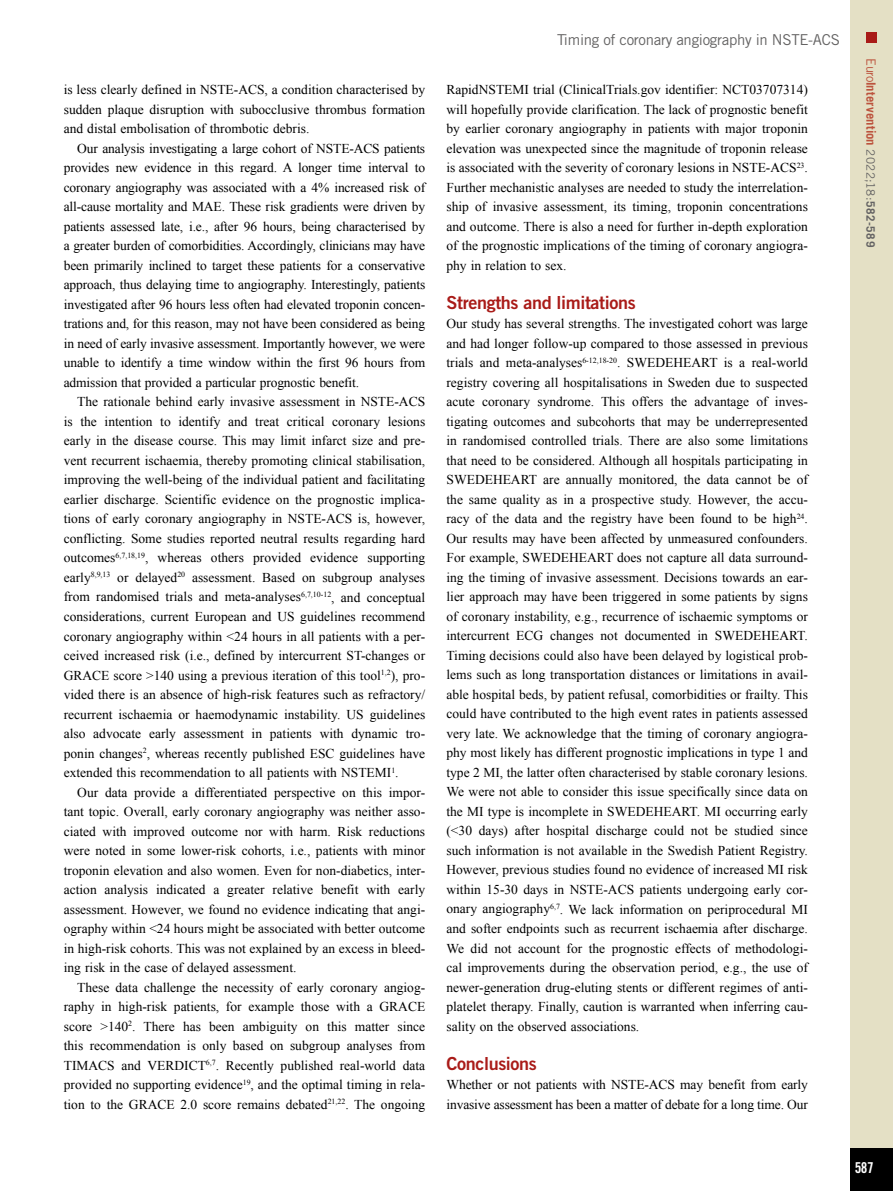
<style>
.page{position:relative;width:893px;height:1191px;background:#fff}
.page>*{position:absolute;margin:0;border:0;box-sizing:border-box;transform-origin:0 0}
.t1{font:18px "Trade Gothic LT Std Bd 2";letter-spacing:-.02em;color:#a91b18}
.t2{font:15px "Trade Gothic LT Std";letter-spacing:-.02em;color:#646363}
.t3{font:15px "Trade Gothic LT Std Bd Cn 20";color:#fff}
.t4{font:13.5px/19.5px "Times New Roman";color:#000;text-align:justify}
.t5{font:700 12.75px "Trade Gothic LT Std";letter-spacing:.005em;color:#bc533d}
.s1{font-weight:400}
.s2{font-weight:400;font-size:11.7px;color:#646363}
.s3{font-size:11.7px;color:#646363}
</style>
<div class="page">
<div style="left:850px;top:0;width:43px;height:1191px;background:#e4e0c5"></div>
<div style="left:850px;top:1148px;width:43px;height:43px;background:#000"></div>
<div style="left:866px;top:32px;width:11px;height:10px;background:#a91b18"></div>
<p class="t4" style="left:64px;top:80px;width:363px">is less clearly defined in NSTE-ACS, a condition characterised by sudden plaque disruption with subocclusive thrombus formation and distal embolisation of thrombotic debris.</p>
<p class="t4" style="left:64px;top:138px;width:363px;text-indent:14px">Our analysis investigating a large cohort of NSTE-ACS patients provides new evidence in this regard. A longer time interval to coronary angiography was associated with a 4% increased risk of all-cause mortality and MAE. These risk gradients were driven by patients assessed late, i.e., after 96 hours, being characterised by a greater burden of comorbidities. Accordingly, clinicians may have been primarily inclined to target these patients for a conservative approach, thus delaying time to angiography. Interestingly, patients investigated after 96 hours less often had elevated troponin concen&shy;trations and, for this reason, may not have been considered as being in need of early invasive assessment. Importantly however, we were unable to identify a time window within the first 96 hours from admission that provided a particular prognostic benefit.</p>
<p class="t4" style="left:64px;top:392px;width:363px;text-indent:14px">The rationale behind early invasive assessment in NSTE-ACS is the intention to identify and treat critical coronary lesions early in the disease course. This may limit infarct size and pre&shy;vent recurrent ischaemia, thereby promoting clinical stabilisation, improving the well-being of the individual patient and facilitating earlier discharge. Scientific evidence on the prognostic implica&shy;tions of early coronary angiography in NSTE-ACS is, however, conflicting. Some studies reported neutral results regarding hard outcomes<sup>6,7,18,19</sup>, whereas others provided evidence supporting early<sup>8,9,13</sup> or delayed<sup>20</sup> assessment. Based on subgroup analyses from randomised trials and meta-analyses<sup>6,7,10-12</sup>, and conceptual considerations, current European and US guidelines recommend coronary angiography within &lt;24 hours in all patients with a per&shy;ceived increased risk (i.e., defined by intercurrent ST-changes or GRACE score &gt;140 using a previous iteration of this tool<sup>1,2</sup>), pro&shy;vided there is an absence of high-risk features such as refractory/ recurrent ischaemia or haemodynamic instability. US guidelines also advocate early assessment in patients with dynamic tro&shy;ponin changes<sup>2</sup>, whereas recently published ESC guidelines have extended this recommendation to all patients with NSTEMI<sup>1</sup>.</p>
<p class="t4" style="left:64px;top:782px;width:363px;text-indent:14px">Our data provide a differentiated perspective on this impor&shy;tant topic. Overall, early coronary angiography was neither asso&shy;ciated with improved outcome nor with harm. Risk reductions were noted in some lower-risk cohorts, i.e., patients with minor troponin elevation and also women. Even for non-diabetics, inter&shy;action analysis indicated a greater relative benefit with early assessment. However, we found no evidence indicating that angi&shy;ography within &lt;24 hours might be associated with better outcome in high-risk cohorts. This was not explained by an excess in bleed&shy;ing risk in the case of delayed assessment.</p>
<p class="t4" style="left:64px;top:977px;width:363px;text-indent:14px">These data challenge the necessity of early coronary angiog&shy;raphy in high-risk patients, for example those with a GRACE score &gt;140<sup>2</sup>. There has been ambiguity on this matter since this recommendation is only based on subgroup analyses from TIMACS and VERDICT<sup>6,7</sup>. Recently published real-world data provided no supporting evidence<sup>19</sup>, and the optimal timing in rela&shy;tion to the GRACE 2.0 score remains debated<sup>21,22</sup>. The ongoing</p>
<p class="t2" style="left:557px;top:30px;width:284px">Timing of coronary angiography in NSTE-ACS</p>
<p class="t4" style="left:446px;top:80px;width:363px">RapidNSTEMI trial (ClinicalTrials.gov identifier: NCT03707314) will hopefully provide clarification. The lack of prognostic benefit by earlier coronary angiography in patients with major troponin elevation was unexpected since the magnitude of troponin release is associated with the severity of coronary lesions in NSTE-ACS<sup>23</sup>.<br>Further mechanistic analyses are needed to study the interrelation&shy;ship of invasive assessment, its timing, troponin concentrations and outcome. There is also a need for further in-depth exploration of the prognostic implications of the timing of coronary angiogra&shy;phy in relation to sex.</p>
<h1 class="t1" style="left:446px;top:291px;width:191px">Strengths and limitations</h1>
<p class="t4" style="left:446px;top:314px;width:363px">Our study has several strengths. The investigated cohort was large and had longer follow-up compared to those assessed in previous trials and meta-analyses<sup>6-12,18-20</sup>. SWEDEHEART is a real-world registry covering all hospitalisations in Sweden due to suspected acute coronary syndrome. This offers the advantage of inves&shy;tigating outcomes and subcohorts that may be underrepresented in randomised controlled trials. There are also some limitations that need to be considered. Although all hospitals participating in SWEDEHEART are annually monitored, the data cannot be of the same quality as in a prospective study. However, the accu&shy;racy of the data and the registry have been found to be high<sup>24</sup>.<br>Our results may have been affected by unmeasured confounders.<br>For example, SWEDEHEART does not capture all data surround&shy;ing the timing of invasive assessment. Decisions towards an ear&shy;lier approach may have been triggered in some patients by signs of coronary instability, e.g., recurrence of ischaemic symptoms or intercurrent ECG changes not documented in SWEDEHEART.<br>Timing decisions could also have been delayed by logistical prob&shy;lems such as long transportation distances or limitations in avail&shy;able hospital beds, by patient refusal, comorbidities or frailty. This could have contributed to the high event rates in patients assessed very late. We acknowledge that the timing of coronary angiogra&shy;phy most likely has different prognostic implications in type 1 and type 2 MI, the latter often characterised by stable coronary lesions.<br>We were not able to consider this issue specifically since data on the MI type is incomplete in SWEDEHEART. MI occurring early (&lt;30 days) after hospital discharge could not be studied since such information is not available in the Swedish Patient Registry.<br>However, previous studies found no evidence of increased MI risk within 15-30 days in NSTE-ACS patients undergoing early cor&shy;onary angiography<sup>6,7</sup>. We lack information on periprocedural MI and softer endpoints such as recurrent ischaemia after discharge.<br>We did not account for the prognostic effects of methodologi&shy;cal improvements during the observation period, e.g., the use of newer-generation drug-eluting stents or different regimes of anti&shy;platelet therapy. Finally, caution is warranted when inferring cau&shy;sality on the observed associations.</p>
<h1 class="t1" style="left:446px;top:1052px;width:92px">Conclusions</h1>
<p class="t4" style="left:446px;top:1074px;width:363px">Whether or not patients with NSTE-ACS may benefit from early invasive assessment has been a matter of debate for a long time. Our</p>
<p class="t5" style="left:879px;top:58px;width:190px;rotate:90deg"><span class="s1">Euro</span>Intervention <span class="s2">2022;18:</span><span class="s3">582-589</span></p>
<p class="t3" style="left:855px;top:1158px;width:20px">587</p>
</div>
